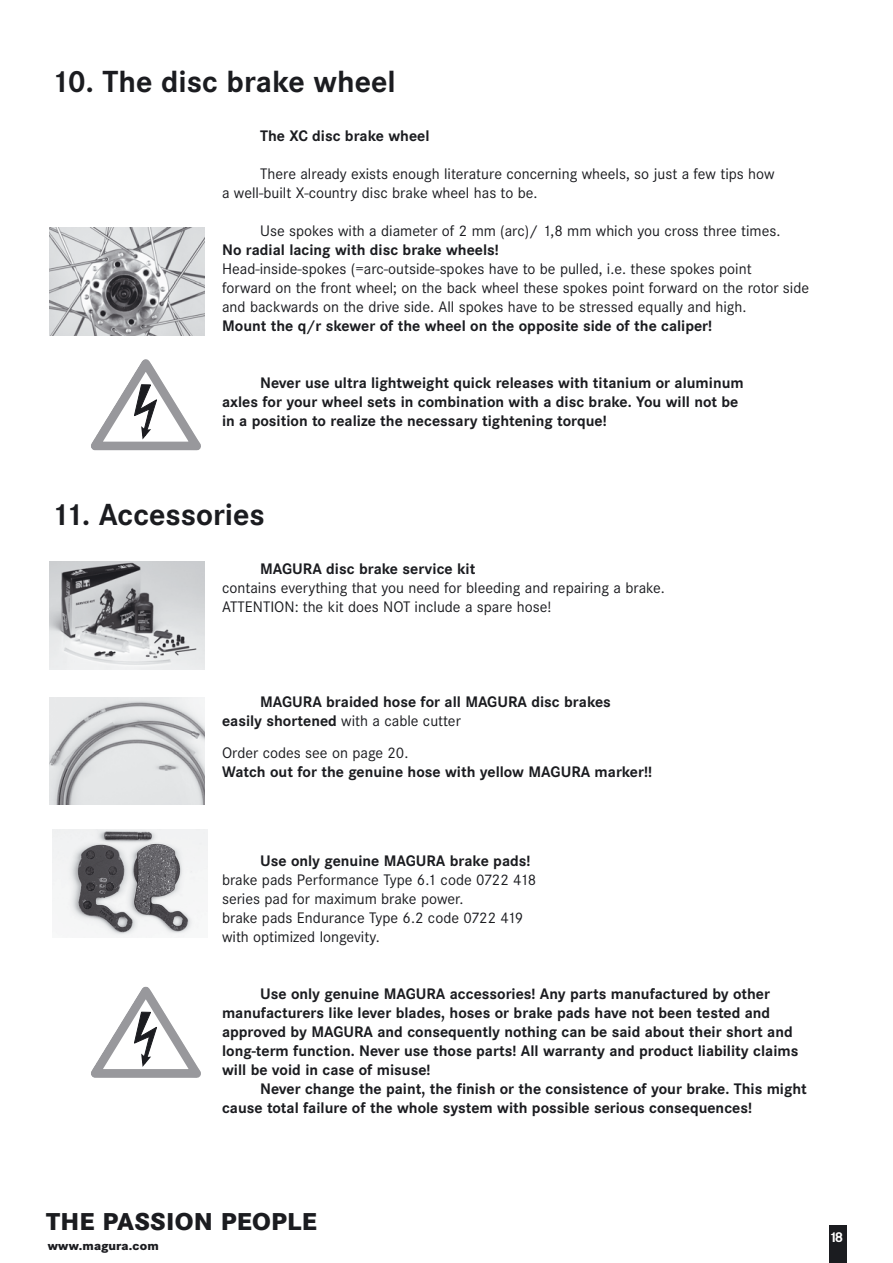
<style>
.page{position:relative;width:893px;height:1263px;background:#fff}
.page>*{position:absolute;margin:0;border:0;box-sizing:border-box;transform-origin:0 0}
.t1{font:700 31.65px "Corporate S";color:#1b1c20}
.t2{font:800 25.35px "Corporate S";letter-spacing:.01em;color:#1b1c20}
.t3{font:700 15.9px/19px "Corporate S";color:#1b1c20}
.t4{font:15.9px/19px "Corporate S";color:#1b1c20}
.t5{font:700 14.85px "Corporate S";color:#fff}
.t6{font:800 12.75px "Corporate S";letter-spacing:.01em;color:#1b1c20}
.s1{font-weight:400}
</style>
<div class="page">
<div style="left:828px;top:1225px;width:18px;height:38px;background:#1b1c20"></div>
<img style="left:49px;top:561px;width:156px;height:108px">
<img style="left:49px;top:697px;width:156px;height:108px">
<img style="left:52px;top:830px;width:156px;height:108px">
<svg style="left:91px;top:986px;width:110px;height:92px"></svg>
<img style="left:49px;top:227px;width:156px;height:108px">
<svg style="left:91px;top:359px;width:110px;height:91px"></svg>
<h1 class="t1" style="left:51px;top:71px;width:346px">10. The disc brake wheel</h1>
<p class="t3" style="left:260px;top:128px;width:171px">The XC disc brake wheel</p>
<p class="t4" style="left:222px;top:166px;width:554px;text-indent:38px">There already exists enough literature concerning wheels, so just a few tips how a well-built X-country disc brake wheel has to be.</p>
<p class="t4" style="left:260px;top:223px;width:522px">Use spokes with a diameter of 2 mm (arc)/ 1,8 mm which you cross three times.</p>
<p class="t3" style="left:222px;top:242px;width:278px">No radial lacing with disc brake wheels!</p>
<p class="t4" style="left:222px;top:261px;width:589px">Head-inside-spokes (=arc-outside-spokes have to be pulled, i.e. these spokes point<br>forward on the front wheel; on the back wheel these spokes point forward on the rotor side and backwards on the drive side. All spokes have to be stressed equally and high.</p>
<p class="t3" style="left:222px;top:318px;width:492px">Mount the q/r skewer of the wheel on the opposite side of the caliper!</p>
<p class="t3" style="left:222px;top:375px;width:523px;text-indent:38px">Never use ultra lightweight quick releases with titanium or aluminum axles for your wheel sets in combination with a disc brake. You will not be in a position to realize the necessary tightening torque!</p>
<h1 class="t1" style="left:51px;top:504px;width:215px">11. Accessories</h1>
<p class="t3" style="left:260px;top:561px;width:217px">MAGURA disc brake service kit</p>
<p class="t4" style="left:222px;top:580px;width:444px">contains everything that you need for bleeding and repairing a brake.<br>ATTENTION: the kit does NOT include a spare hose!</p>
<p class="t3" style="left:222px;top:694px;width:390px;text-indent:38px">MAGURA braided hose for all MAGURA disc brakes easily shortened <span class="s1">with a cable cutter</span></p>
<p class="t4" style="left:222px;top:745px;width:188px">Order codes see on page 20.</p>
<p class="t3" style="left:222px;top:764px;width:431px">Watch out for the genuine hose with yellow MAGURA marker!!</p>
<p class="t3" style="left:260px;top:853px;width:272px">Use only genuine MAGURA brake pads!</p>
<p class="t4" style="left:222px;top:872px;width:316px">brake pads Performance Type 6.1 code 0722 418 series pad for maximum brake power.<br>brake pads Endurance Type 6.2 code 0722 419 with optimized longevity.</p>
<p class="t3" style="left:222px;top:986px;width:578px;text-indent:38px">Use only genuine MAGURA accessories! Any parts manufactured by other manufacturers like lever blades, hoses or brake pads have not been tested and approved by MAGURA and consequently nothing can be said about their short and long-term function. Never use those parts! All warranty and product liability claims will be void in case of misuse!</p>
<p class="t3" style="left:222px;top:1081px;width:586px;text-indent:38px">Never change the paint, the finish or the consistence of your brake. This might cause total failure of the whole system with possible serious consequences!</p>
<h2 class="t2" style="left:46px;top:1214px;width:272px">THE PASSION PEOPLE</h2>
<p class="t6" style="left:48px;top:1241px;width:112px">www.magura.com</p>
<p class="t5" style="left:829px;top:1232px;width:16px">18</p>
</div>
